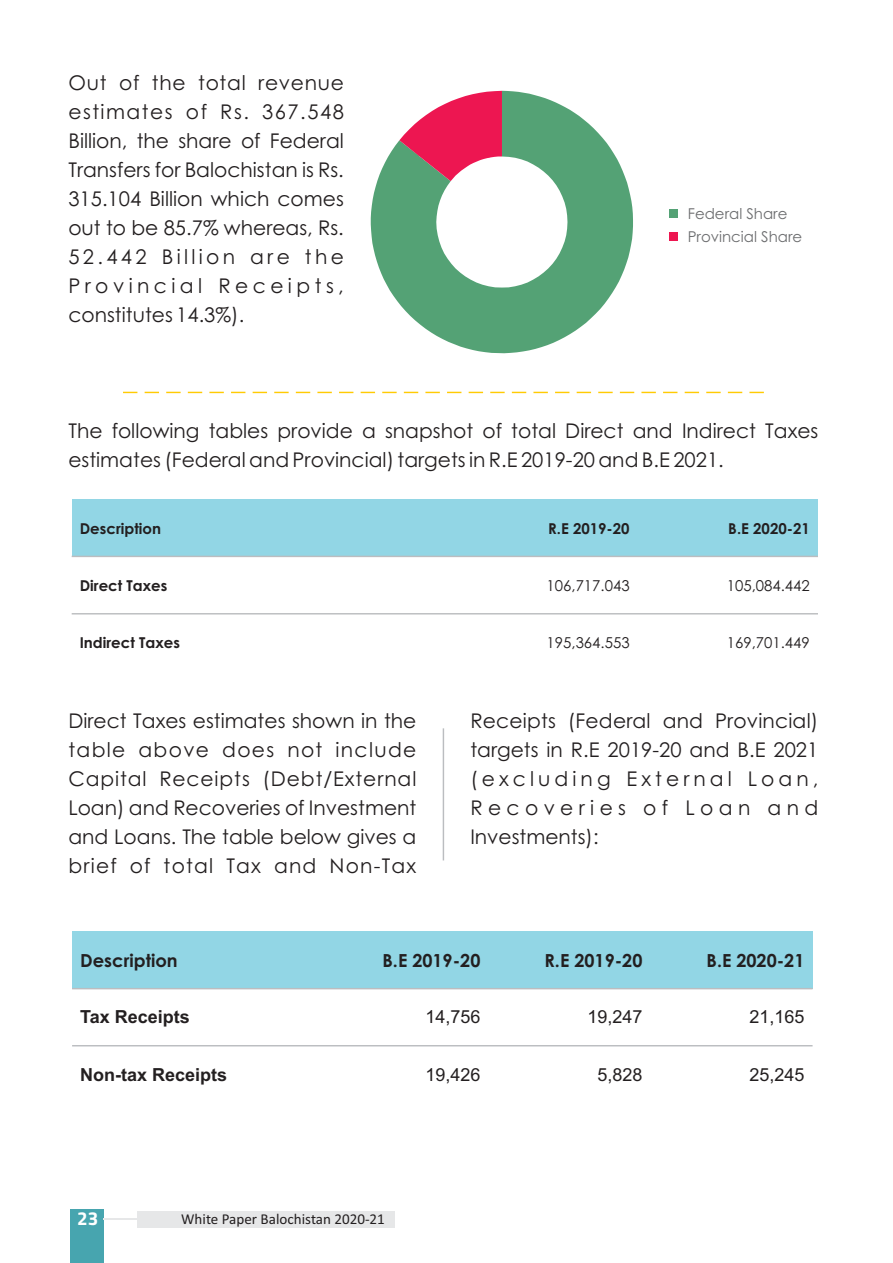
<style>
.page{position:relative;width:893px;height:1263px;background:#fff}
.page>*{position:absolute;margin:0;border:0;box-sizing:border-box;transform-origin:0 0}
.t1{font:20.25px/29px "Century Gothic";color:#231f20;text-align:justify}
.t2{font:700 18.9px "Titillium";color:#fff}
.t3{font:700 18px "Century Gothic";color:#231f20}
.t4{font:18px "Arial";color:#231f20}
.t5{font:700 18px "Arial";color:#231f20}
.t6{font:15.15px "Calibri";color:#231f20}
.t7{font:700 15px "Century Gothic";color:#231f20}
.t8{font:15px "Century Gothic";color:#231f20}
.t9{font:15px/23.4px "Century Gothic";color:#6d6e70}
</style>
<div class="page">
<div style="left:70px;top:1209px;width:34px;height:54px;background:#47a5af"></div>
<hr style="left:104px;top:1218px;width:33px;height:2px;background:#e6e7e8">
<div style="left:137px;top:1211px;width:258px;height:16px;background:#e6e7e8"></div>
<svg style="left:371px;top:91px;width:262px;height:262px;fill:#54a275"></svg>
<svg style="left:399px;top:91px;width:103px;height:90px"></svg>
<div style="left:670px;top:210px;width:8px;height:8px;background:#54a275"></div>
<div style="left:670px;top:233px;width:8px;height:8px;background:#ed1651"></div>
<svg style="left:123px;top:392px;width:641px;height:1px"></svg>
<div style="left:72px;top:499px;width:386px;height:57px;background:#92d6e5"></div>
<div style="left:458px;top:499px;width:180px;height:57px;background:#92d6e5"></div>
<div style="left:638px;top:499px;width:180px;height:57px;background:#92d6e5"></div>
<hr style="left:72px;top:613px;width:746px;height:1px;background:#bbbdc0">
<hr style="left:72px;top:556px;width:746px;height:1px;background:#bbbdc0">
<div style="left:72px;top:931px;width:255px;height:58px;background:#92d6e5"></div>
<div style="left:327px;top:931px;width:162px;height:58px;background:#92d6e5"></div>
<div style="left:489px;top:931px;width:162px;height:58px;background:#92d6e5"></div>
<div style="left:651px;top:931px;width:162px;height:58px;background:#92d6e5"></div>
<hr style="left:72px;top:1045px;width:741px;height:1px;background:#bbbdc0">
<hr style="left:72px;top:988px;width:741px;height:1px;background:#bbbdc0">
<hr style="left:443px;top:728px;width:1px;height:132px;background:#bbbdc0">
<p class="t1" style="left:68px;top:70px;width:277px">Out of the total revenue estimates of Rs. 367.548<br>Billion, the share of Federal Transfers for Balochistan is Rs.<br>315.104 Billion which comes out to be 85.7% whereas, Rs.<br>52.442 Billion are the Provincial Receipts, constitutes 14.3%).</p>
<p class="t9" style="left:688px;top:203px;width:116px">Federal Share<br>Provincial Share</p>
<p class="t1" style="left:68px;top:418px;width:751px">The following tables provide a snapshot of total Direct and Indirect Taxes estimates (Federal and Provincial) targets in R.E 2019-20 and B.E 2021.</p>
<p class="t7" style="left:80px;top:522px;width:83px">Description</p>
<p class="t7" style="left:548px;top:522px;width:83px">R.E 2019-20</p>
<p class="t7" style="left:728px;top:522px;width:83px">B.E 2020-21</p>
<p class="t7" style="left:80px;top:580px;width:89px">Direct Taxes</p>
<p class="t8" style="left:547px;top:579px;width:85px">106,717.043</p>
<p class="t8" style="left:727px;top:579px;width:85px">105,084.442</p>
<p class="t7" style="left:80px;top:637px;width:102px">Indirect Taxes</p>
<p class="t8" style="left:547px;top:637px;width:85px">195,364.553</p>
<p class="t8" style="left:727px;top:637px;width:85px">169,701.449</p>
<p class="t1" style="left:68px;top:708px;width:350px">Direct Taxes estimates shown in the table above does not include Capital Receipts (Debt/External Loan) and Recoveries of Investment and Loans. The table below gives a brief of total Tax and Non-Tax</p>
<p class="t1" style="left:470px;top:708px;width:349px">Receipts (Federal and Provincial) targets in R.E 2019-20 and B.E 2021 (excluding External Loan, Recoveries of Loan and Investments):</p>
<p class="t3" style="left:80px;top:953px;width:99px">Description</p>
<p class="t3" style="left:382px;top:953px;width:99px">B.E 2019-20</p>
<p class="t3" style="left:544px;top:953px;width:99px">R.E 2019-20</p>
<p class="t3" style="left:706px;top:953px;width:99px">B.E 2020-21</p>
<p class="t5" style="left:80px;top:1010px;width:111px">Tax Receipts</p>
<p class="t4" style="left:425px;top:1010px;width:57px">14,756</p>
<p class="t4" style="left:587px;top:1010px;width:57px">19,247</p>
<p class="t4" style="left:749px;top:1010px;width:57px">21,165</p>
<p class="t5" style="left:80px;top:1067px;width:149px">Non-tax Receipts</p>
<p class="t4" style="left:425px;top:1067px;width:57px">19,426</p>
<p class="t4" style="left:597px;top:1067px;width:47px">5,828</p>
<p class="t4" style="left:749px;top:1067px;width:57px">25,245</p>
<p class="t2" style="left:77px;top:1211px;width:23px">23</p>
<p class="t6" style="left:181px;top:1212px;width:205px">White Paper Balochistan 2020-21</p>
</div>
